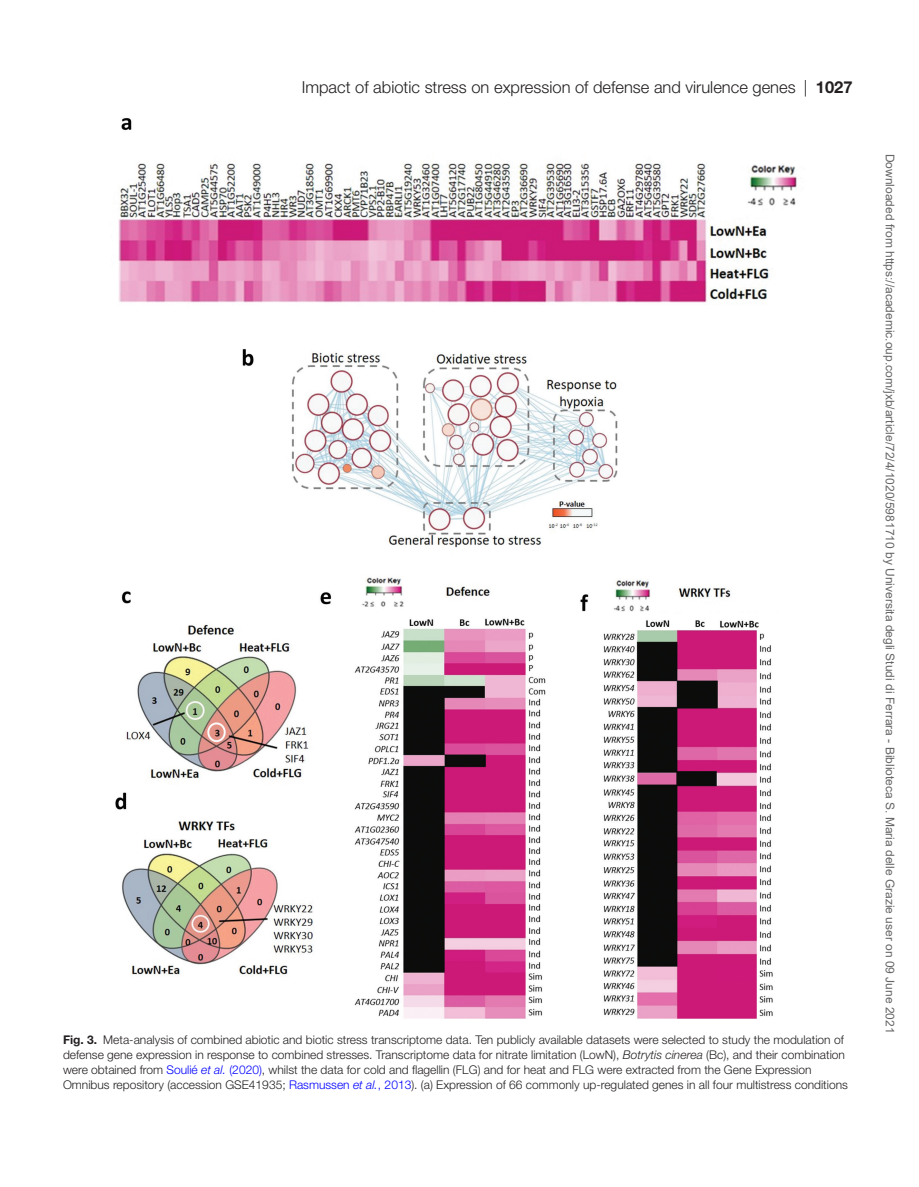
<style>
.page{position:relative;width:919px;height:1187px;background:#fff}
.page>*{position:absolute;margin:0;border:0;box-sizing:border-box;transform-origin:0 0}
.t1{font:300 16.5px "Helvetica Neue LT Std";color:#231f20}
.t2{font:300 12px/15px "Helvetica Neue LT Std";color:#231f20}
.t3{font:12px "Arial";color:#666}
.s1{font-weight:700}
.s2{font-style:italic}
.s3{color:#00f}
.s4{font-style:italic;color:#00f}
</style>
<div class="page">
<img style="left:115px;top:118px;width:682px;height:901px">
<h1 class="t1" style="left:302px;top:77px;width:552px">Impact of abiotic stress on expression of defense and virulence genes | <span class="s1">1027</span></h1>
<p class="t2" style="left:63px;top:1031px;width:786px"><span class="s1">Fig. 3.</span> Meta-analysis of combined abiotic and biotic stress transcriptome data. Ten publicly available datasets were selected to study the modulation of defense gene expression in response to combined stresses. Transcriptome data for nitrate limitation (LowN), <span class="s2">Botrytis cinerea</span> (Bc), and their combination were obtained from <span class="s3">Soulié</span> <span class="s4">et al.</span> <span class="s3">(2020)</span>, whilst the data for cold and flagellin (FLG) and for heat and FLG were extracted from the Gene Expression Omnibus repository (accession GSE41935; <span class="s3">Rasmussen</span> <span class="s4">et al.</span><span class="s3">, 2013</span>). (a) Expression of 66 commonly up-regulated genes in all four multistress conditions</p>
<p class="t3" style="left:894px;top:154px;width:881px;rotate:90deg">Downloaded from https://academic.oup.com/jxb/article/72/4/1020/5981710 by Universita degli Studi di Ferrara - Biblioteca S. Maria delle Grazie user on 09 June 2021</p>
</div>
